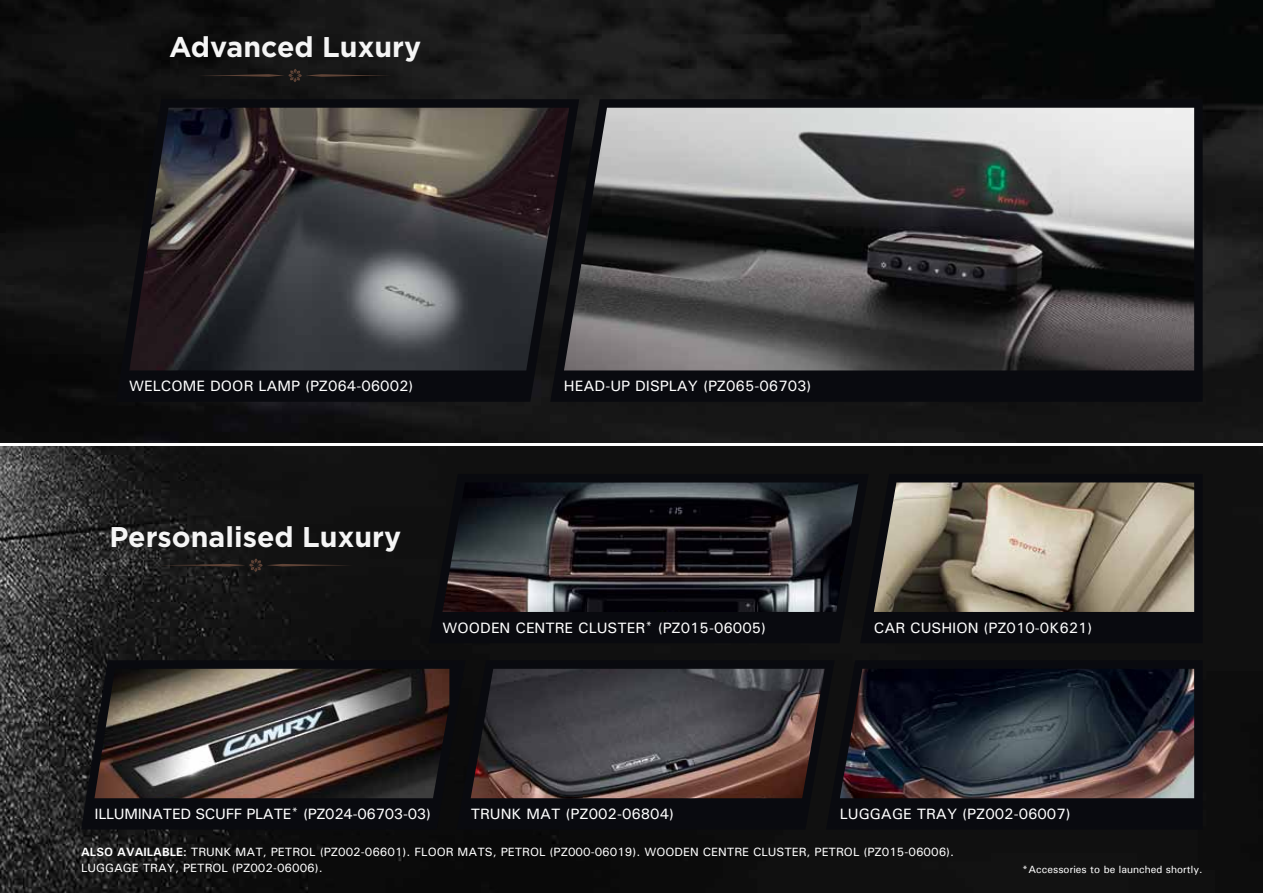
<style>
.page{position:relative;width:1263px;height:893px;background:#fff}
.page>*{position:absolute;margin:0;border:0;box-sizing:border-box;transform-origin:0 0}
.t1{font:700 28.5px "Gotham";color:#f5f5f5}
.t2{font:15px "Univers";color:#fff}
.t3{font:15px "Univers";letter-spacing:-.02em;color:#fff}
.t4{font:12px/16.5px "Univers";color:#fff}
.t5{font:10.5px "Univers";color:#fff}
.s1{font-weight:700}
</style>
<div class="page">
<img style="left:0;top:0;width:1263px;height:442px">
<svg style="left:116px;top:99px;width:434px;height:303px;background:#0b0b0f"></svg>
<div style="left:550px;top:99px;width:653px;height:303px;background:#090a0f"></div>
<svg style="left:198px;top:69px;width:194px;height:13px;background:#1b1817"></svg>
<img style="left:129px;top:108px;width:435px;height:262px">
<img style="left:564px;top:108px;width:630px;height:262px">
<img style="left:0;top:446px;width:1263px;height:447px">
<svg style="left:81px;top:660px;width:376px;height:169px;background:#0c0d11"></svg>
<div style="left:429px;top:474px;width:431px;height:169px;background:#090a0f"></div>
<div style="left:860px;top:474px;width:343px;height:169px;background:#090a0f"></div>
<img style="left:874px;top:482px;width:320px;height:130px">
<div style="left:457px;top:660px;width:369px;height:169px;background:#090a0f"></div>
<img style="left:471px;top:669px;width:354px;height:129px">
<div style="left:826px;top:660px;width:377px;height:169px;background:#090a0f"></div>
<svg style="left:159px;top:558px;width:194px;height:14px;background:#1c1918"></svg>
<img style="left:442px;top:482px;width:417px;height:130px">
<img style="left:840px;top:669px;width:354px;height:129px">
<img style="left:94px;top:669px;width:355px;height:129px">
<h1 class="t1" style="left:169px;top:30px;width:253px">Advanced Luxury</h1>
<p class="t2" style="left:129px;top:377px;width:286px">WELCOME DOOR LAMP (PZ064-06002)</p>
<p class="t2" style="left:564px;top:377px;width:249px">HEAD-UP DISPLAY (PZ065-06703)</p>
<h1 class="t1" style="left:109px;top:521px;width:293px">Personalised Luxury</h1>
<p class="t2" style="left:442px;top:618px;width:325px">WOODEN CENTRE CLUSTER<sup>*</sup> (PZ015-06005)</p>
<p class="t2" style="left:874px;top:618px;width:220px">CAR CUSHION (PZ010-0K621)</p>
<p class="t3" style="left:94px;top:804px;width:338px">ILLUMINATED SCUFF PLATE<sup>*</sup> (PZ024-06703-03)</p>
<p class="t2" style="left:840px;top:804px;width:232px">LUGGAGE TRAY (PZ002-06007)</p>
<p class="t2" style="left:471px;top:804px;width:205px">TRUNK MAT (PZ002-06804)</p>
<p class="t4" style="left:81px;top:843px;width:875px"><span class="s1">ALSO AVAILABLE:</span> TRUNK MAT, PETROL (PZ002-06601). FLOOR MATS, PETROL (PZ000-06019). WOODEN CENTRE CLUSTER, PETROL (PZ015-06006).<br>LUGGAGE TRAY, PETROL (PZ002-06006).</p>
<p class="t5" style="left:1022px;top:863px;width:182px">*Accessories to be launched shortly.</p>
</div>
